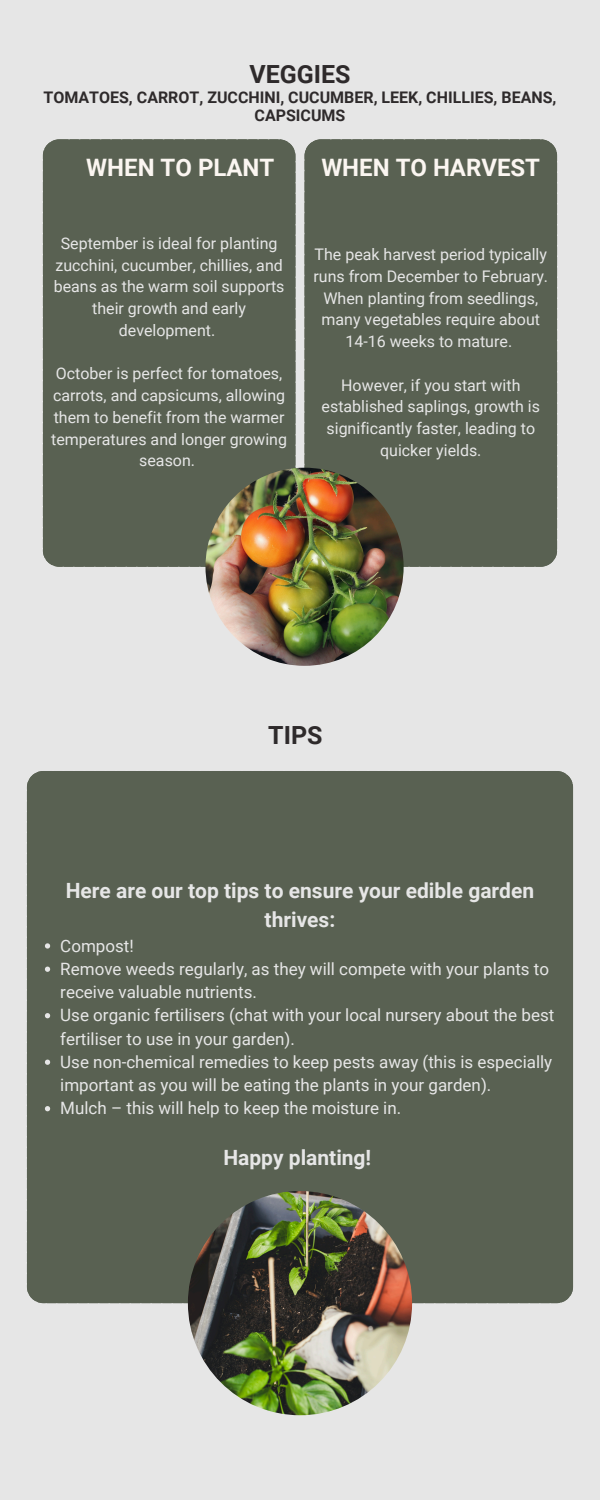
<style>
.page{position:relative;width:600px;height:1500px;background:#e6e6e6}
.page>*{position:absolute;margin:0;border:0;box-sizing:border-box;transform-origin:0 0}
.t1{font:700 25px "Roboto";color:#2e2a2b}
.t2{font:700 24px "Roboto";color:#fbf6f1}
.t3{font:700 21px/29.2px "Roboto";color:#e6e6e6;text-align:center}
.t4{font:17px/23.2px "Roboto";color:#e6e6e6}
.t5{font:16px/21.8px "Roboto";color:#e6e6e6;text-align:center}
.t6{font:700 16px/18px "Roboto";color:#2e2a2b;text-align:center}
</style>
<div class="page">
<div style="left:43px;top:139px;width:252px;height:428px;background:#596152"></div>
<div style="left:305px;top:139px;width:252px;height:428px;background:#596152"></div>
<img style="left:205px;top:468px;width:199px;height:198px;border-radius:50%">
<div style="left:27px;top:771px;width:546px;height:532px;background:#596152"></div>
<svg style="left:45px;top:943px;width:5px;height:6px"></svg>
<svg style="left:45px;top:967px;width:5px;height:5px"></svg>
<svg style="left:45px;top:1013px;width:5px;height:5px"></svg>
<svg style="left:45px;top:1060px;width:5px;height:5px"></svg>
<svg style="left:45px;top:1106px;width:5px;height:5px"></svg>
<img style="left:188px;top:1191px;width:224px;height:224px;border-radius:50%">
<p class="t1" style="left:249px;top:59px;width:103px">VEGGIES</p>
<p class="t6" style="left:44px;top:88px;width:514px">TOMATOES, CARROT, ZUCCHINI, CUCUMBER, LEEK, CHILLIES, BEANS,<br>CAPSICUMS</p>
<p class="t2" style="left:86px;top:154px;width:190px">WHEN TO PLANT</p>
<h1 class="t2" style="left:321px;top:154px;width:220px">WHEN TO HARVEST</h1>
<h3 class="t5" style="left:54px;top:232px;width:232px">September is ideal for planting zucchini, cucumber, chillies, and beans as the warm soil supports their growth and early development.</h3>
<p class="t5" style="left:51px;top:363px;width:237px">October is perfect for tomatoes, carrots, and capsicums, allowing them to benefit from the warmer temperatures and longer growing season.</p>
<p class="t5" style="left:313px;top:244px;width:236px">The peak harvest period typically runs from December to February.<br>When planting from seedlings, many vegetables require about<br>14-16 weeks to mature.</p>
<h1 class="t5" style="left:322px;top:374px;width:220px">However, if you start with established saplings, growth is significantly faster, leading to quicker yields.</h1>
<p class="t1" style="left:268px;top:721px;width:56px">TIPS</p>
<h1 class="t3" style="left:66px;top:876px;width:470px">Here are our top tips to ensure your edible garden thrives:</h1>
<h2 class="t4" style="left:60px;top:934px;width:75px">Compost!</h2>
<p class="t4" style="left:60px;top:957px;width:490px">Remove weeds regularly, as they will compete with your plants to receive valuable nutrients.</p>
<p class="t4" style="left:60px;top:1004px;width:496px">Use organic fertilisers (chat with your local nursery about the best fertiliser to use in your garden).</p>
<p class="t4" style="left:60px;top:1050px;width:494px">Use non-chemical remedies to keep pests away (this is especially important as you will be eating the plants in your garden).</p>
<p class="t4" style="left:60px;top:1097px;width:342px">Mulch – this will help to keep the moisture in.</p>
<p class="t3" style="left:223px;top:1144px;width:149px">Happy planting!</p>
</div>
